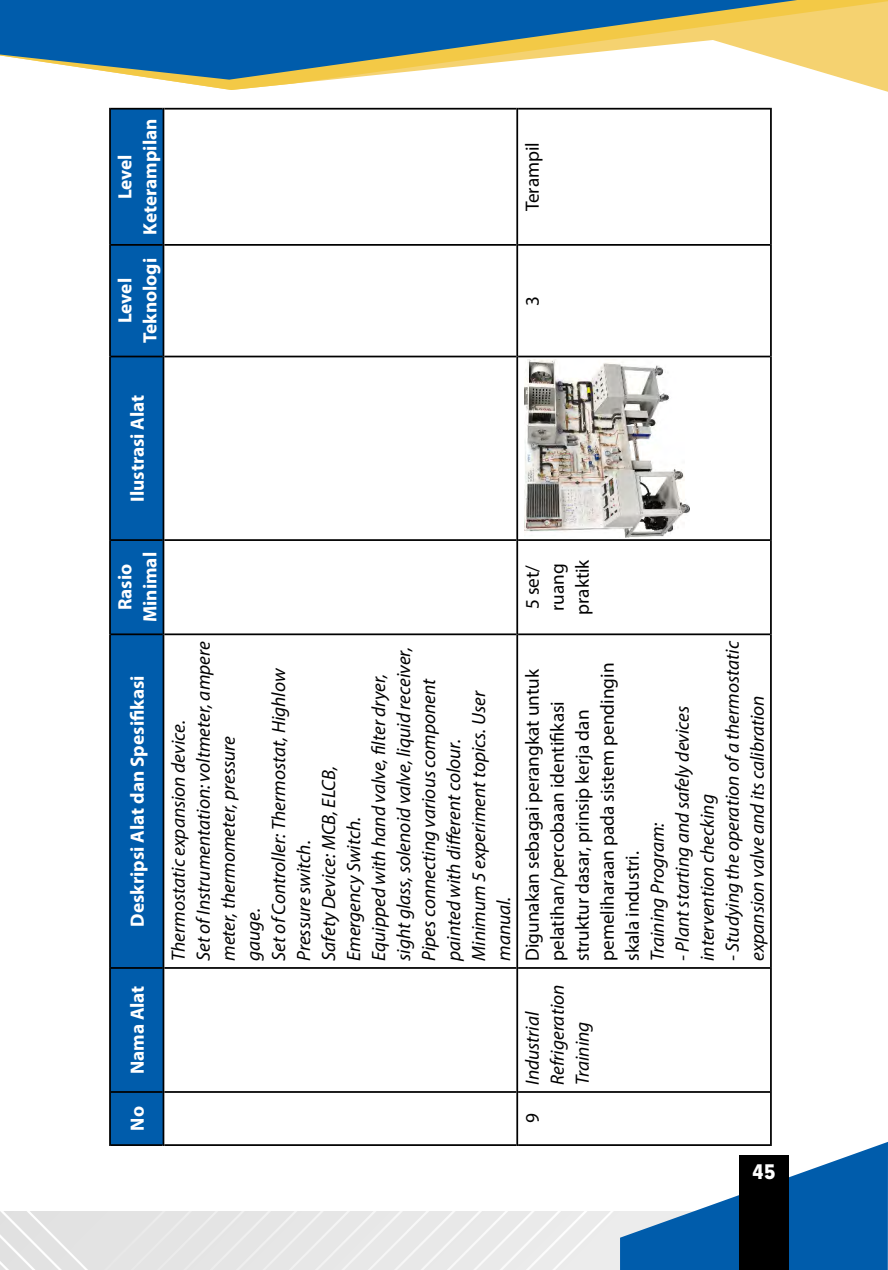
<style>
.page{position:relative;width:888px;height:1270px;background:#fff}
.page>*{position:absolute;margin:0;border:0;box-sizing:border-box;transform-origin:0 0}
.t1{font:italic 19.25px/25px "Myriad Pro";color:#000}
.t2{font:19.25px/25px "Myriad Pro";color:#000}
.t3{font:700 19.25px/25px "Myriad Pro";color:#fff;text-align:center}
.t4{font:900 19.25px "Geometrix";color:#fff}
</style>
<div class="page">
<img style="left:0;top:1211px;width:620px;height:59px">
<svg style="left:620px;top:1142px;width:268px;height:128px"></svg>
<svg style="left:165px;top:0;width:723px;height:90px"></svg>
<svg style="left:0;top:0;width:797px;height:80px;fill:#005cab"></svg>
<div style="left:739px;top:1156px;width:50px;height:114px;background:#000"></div>
<div style="left:111px;top:110px;width:52px;height:1034px;background:#005cab"></div>
<hr style="left:109px;top:1092px;width:2px;height:54px;background:#000">
<hr style="left:111px;top:1144px;width:52px;height:2px;background:#000">
<hr style="left:109px;top:968px;width:2px;height:124px;background:#000">
<hr style="left:111px;top:1091px;width:52px;height:2px;background:#000">
<hr style="left:109px;top:634px;width:2px;height:334px;background:#000">
<hr style="left:111px;top:967px;width:52px;height:2px;background:#000">
<hr style="left:109px;top:540px;width:2px;height:94px;background:#000">
<hr style="left:111px;top:633px;width:52px;height:2px;background:#000">
<hr style="left:109px;top:357px;width:2px;height:183px;background:#000">
<hr style="left:111px;top:539px;width:52px;height:2px;background:#000">
<hr style="left:109px;top:245px;width:2px;height:112px;background:#000">
<hr style="left:111px;top:356px;width:52px;height:1px;background:#000">
<hr style="left:109px;top:108px;width:2px;height:137px;background:#000">
<hr style="left:111px;top:244px;width:52px;height:2px;background:#000">
<hr style="left:111px;top:108px;width:52px;height:2px;background:#000">
<hr style="left:163px;top:1092px;width:1px;height:54px;background:#000">
<hr style="left:164px;top:1144px;width:352px;height:2px;background:#000">
<hr style="left:163px;top:968px;width:1px;height:124px;background:#000">
<hr style="left:164px;top:1091px;width:352px;height:2px;background:#000">
<hr style="left:163px;top:634px;width:1px;height:334px;background:#000">
<hr style="left:164px;top:967px;width:352px;height:2px;background:#000">
<hr style="left:163px;top:540px;width:1px;height:94px;background:#000">
<hr style="left:164px;top:633px;width:352px;height:2px;background:#000">
<hr style="left:163px;top:357px;width:1px;height:183px;background:#000">
<hr style="left:164px;top:539px;width:352px;height:2px;background:#000">
<hr style="left:163px;top:245px;width:1px;height:112px;background:#000">
<hr style="left:164px;top:356px;width:352px;height:1px;background:#000">
<hr style="left:163px;top:108px;width:1px;height:137px;background:#000">
<hr style="left:164px;top:244px;width:352px;height:2px;background:#000">
<hr style="left:164px;top:108px;width:352px;height:2px;background:#000">
<hr style="left:516px;top:1092px;width:2px;height:54px;background:#000">
<hr style="left:518px;top:1144px;width:252px;height:2px;background:#000">
<hr style="left:516px;top:968px;width:2px;height:124px;background:#000">
<hr style="left:518px;top:1091px;width:252px;height:2px;background:#000">
<hr style="left:516px;top:634px;width:2px;height:334px;background:#000">
<hr style="left:518px;top:967px;width:252px;height:2px;background:#000">
<hr style="left:516px;top:540px;width:2px;height:94px;background:#000">
<hr style="left:518px;top:633px;width:252px;height:2px;background:#000">
<hr style="left:516px;top:357px;width:2px;height:183px;background:#000">
<hr style="left:518px;top:539px;width:252px;height:2px;background:#000">
<hr style="left:516px;top:245px;width:2px;height:112px;background:#000">
<hr style="left:518px;top:356px;width:252px;height:1px;background:#000">
<hr style="left:516px;top:108px;width:2px;height:137px;background:#000">
<hr style="left:518px;top:244px;width:252px;height:2px;background:#000">
<hr style="left:518px;top:108px;width:252px;height:2px;background:#000">
<hr style="left:770px;top:1092px;width:2px;height:54px;background:#000">
<hr style="left:770px;top:968px;width:2px;height:124px;background:#000">
<hr style="left:770px;top:634px;width:2px;height:334px;background:#000">
<hr style="left:770px;top:540px;width:2px;height:94px;background:#000">
<hr style="left:770px;top:357px;width:2px;height:183px;background:#000">
<hr style="left:770px;top:245px;width:2px;height:112px;background:#000">
<hr style="left:770px;top:108px;width:2px;height:137px;background:#000">
<img style="left:524px;top:359px;width:165px;height:179px">
<p class="t3" style="left:112px;top:235px;width:118px;rotate:-90deg">Level<br>Keterampilan</p>
<p class="t3" style="left:112px;top:343px;width:87px;rotate:-90deg">Level<br>Teknologi</p>
<p class="t3" style="left:124px;top:502px;width:109px;rotate:-90deg">Ilustrasi Alat</p>
<p class="t2" style="left:519px;top:211px;width:71px;rotate:-90deg">Terampil</p>
<p class="t2" style="left:519px;top:306px;width:11px;rotate:-90deg">3</p>
<p class="t3" style="left:112px;top:622px;width:72px;rotate:-90deg">Rasio<br>Minimal</p>
<p class="t3" style="left:124px;top:927px;width:253px;rotate:-90deg">Deskripsi Alat dan Spesifikasi</p>
<p class="t3" style="left:124px;top:1074px;width:90px;rotate:-90deg">Nama Alat</p>
<p class="t3" style="left:124px;top:1131px;width:26px;rotate:-90deg">No</p>
<p class="t1" style="left:166px;top:961px;width:321px;rotate:-90deg">Thermostatic expansion device.<br>Set of Instrumentation: voltmeter, ampere meter, thermometer, pressure<br>gauge.<br>Set of Controller: Thermostat, Highlow<br>Pressure switch.<br>Safety Device: MCB, ELCB,<br>Emergency Switch.<br>Equipped with hand valve, filter dryer, sight glass, solenoid valve, liquid receiver,<br>Pipes connecting various component painted with different colour.<br>Minimum 5 experiment topics. User manual.</p>
<p class="t2" style="left:519px;top:615px;width:57px;rotate:-90deg">5 set/ ruang praktik</p>
<p class="t2" style="left:519px;top:961px;width:300px;rotate:-90deg">Digunakan sebagai perangkat untuk pelatihan/percobaan identifikasi struktur dasar, prinsip kerja dan pemeliharaan pada sistem pendingin skala industri.</p>
<p class="t1" style="left:519px;top:1085px;width:102px;rotate:-90deg">Industrial<br>Refrigeration<br>Training</p>
<p class="t1" style="left:720px;top:961px;width:321px;rotate:-90deg">- Studying the operation of a thermostatic expansion valve and its calibration</p>
<p class="t1" style="left:670px;top:961px;width:257px;rotate:-90deg">- Plant starting and safely devices intervention checking</p>
<p class="t1" style="left:645px;top:961px;width:140px;rotate:-90deg">Training Program:</p>
<p class="t2" style="left:519px;top:1123px;width:11px;rotate:-90deg">9</p>
<p class="t4" style="left:752px;top:1159px;width:25px">45</p>
</div>
